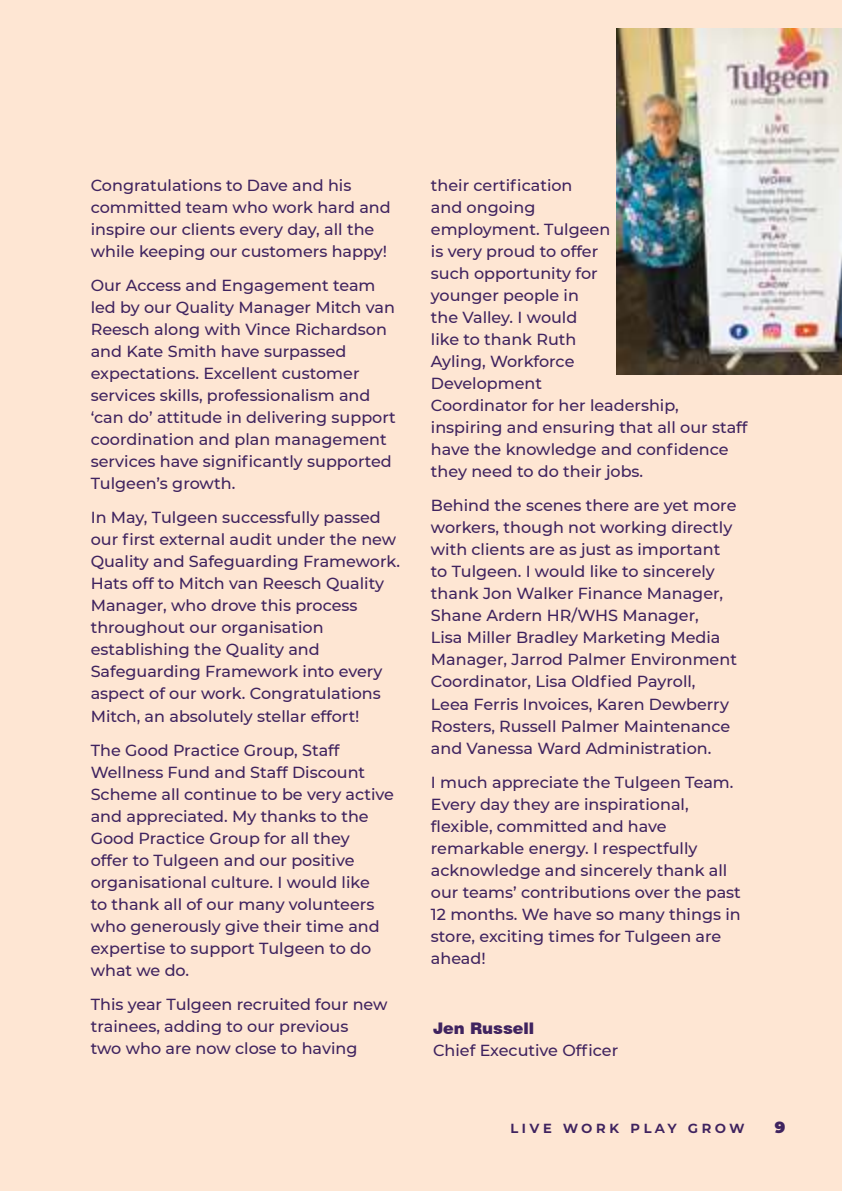
<style>
.page{position:relative;width:842px;height:1191px;background:#fee6d3}
.page>*{position:absolute;margin:0;border:0;box-sizing:border-box;transform-origin:0 0}
.t1{font:500 16px/22px "Montserrat";color:#3f235f}
.t2{font:600 16px "Montserrat";letter-spacing:.2em;color:#3f235f}
.t3{font:900 16px "Swiss 721 BT";color:#3f235f}
.t4{font:900 16px "Montserrat Alternates";color:#3f235f}
</style>
<div class="page">
<img style="left:616px;top:28px;width:226px;height:346px">
<p class="t1" style="left:91px;top:175px;width:302px">Congratulations to Dave and his committed team who work hard and inspire our clients every day, all the while keeping our customers happy!</p>
<p class="t1" style="left:91px;top:275px;width:307px">Our Access and Engagement team led by our Quality Manager Mitch van Reesch along with Vince Richardson and Kate Smith have surpassed expectations. Excellent customer services skills, professionalism and ‘can do’ attitude in delivering support coordination and plan management services have significantly supported Tulgeen’s growth.</p>
<p class="t1" style="left:91px;top:507px;width:311px">In May, Tulgeen successfully passed our first external audit under the new Quality and Safeguarding Framework.<br>Hats off to Mitch van Reesch Quality Manager, who drove this process throughout our organisation establishing the Quality and Safeguarding Framework into every aspect of our work. Congratulations Mitch, an absolutely stellar effort!</p>
<p class="t1" style="left:91px;top:739px;width:305px">The Good Practice Group, Staff<br>Wellness Fund and Staff Discount<br>Scheme all continue to be very active and appreciated. My thanks to the<br>Good Practice Group for all they<br>offer to Tulgeen and our positive organisational culture. I would like<br>to thank all of our many volunteers who generously give their time and expertise to support Tulgeen to do what we do.</p>
<p class="t1" style="left:91px;top:992px;width:298px">This year Tulgeen recruited four new trainees, adding to our previous<br>two who are now close to having</p>
<p class="t1" style="left:431px;top:174px;width:318px">their certification<br>and ongoing<br>employment. Tulgeen<br>is very proud to offer<br>such opportunity for<br>younger people in<br>the Valley. I would<br>like to thank Ruth<br>Ayling, Workforce<br>Development<br>Coordinator for her leadership, inspiring and ensuring that all our staff have the knowledge and confidence they need to do their jobs.</p>
<p class="t1" style="left:431px;top:495px;width:308px">Behind the scenes there are yet more workers, though not working directly with clients are as just as important to Tulgeen. I would like to sincerely thank Jon Walker Finance Manager, Shane Ardern HR/WHS Manager,<br>Lisa Miller Bradley Marketing Media Manager, Jarrod Palmer Environment Coordinator, Lisa Oldfied Payroll, Leea Ferris Invoices, Karen Dewberry Rosters, Russell Palmer Maintenance and Vanessa Ward Administration.</p>
<p class="t1" style="left:431px;top:771px;width:311px">I much appreciate the Tulgeen Team.<br>Every day they are inspirational, flexible, committed and have remarkable energy. I respectfully acknowledge and sincerely thank all our teams’ contributions over the past<br>12 months. We have so many things in store, exciting times for Tulgeen are ahead!</p>
<p class="t3" style="left:433px;top:1021px;width:103px">Jen Russell</p>
<p class="t1" style="left:433px;top:1038px;width:187px">Chief Executive Officer</p>
<p class="t2" style="left:510px;top:1115px;width:236px">live work play grow</p>
<p class="t4" style="left:775px;top:1120px;width:12px">9</p>
</div>
